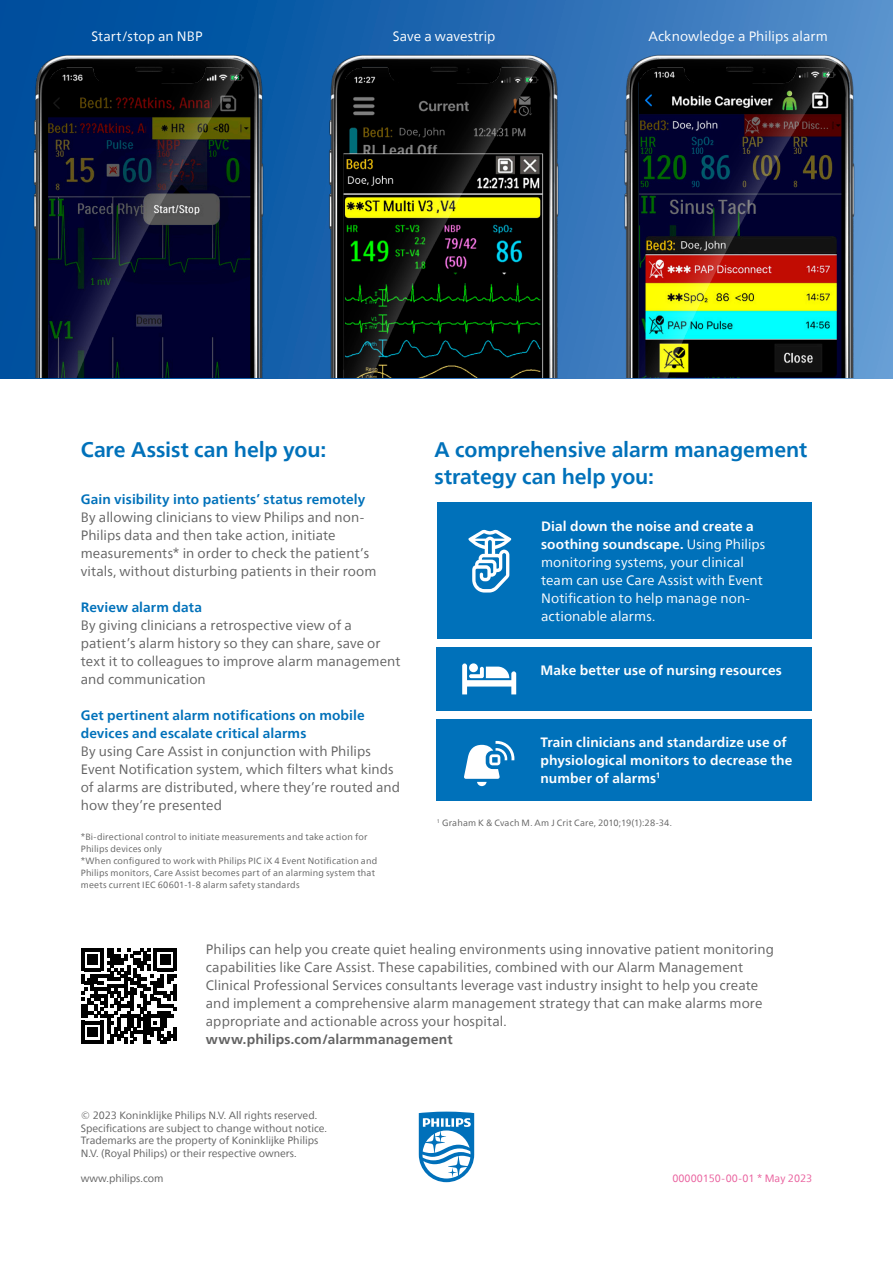
<style>
.page{position:relative;width:893px;height:1263px;background:#fff}
.page>*{position:absolute;margin:0;border:0;box-sizing:border-box;transform-origin:0 0}
.t1{font:700 21px/27px "Neue Frutiger World";letter-spacing:-.005em;color:#0071ba}
.t2{font:13.5px/18px "Neue Frutiger World";letter-spacing:.005em;color:#626262}
.t3{font:13.5px/18px "Neue Frutiger World";letter-spacing:.005em;color:#fff}
.t4{font:700 13.5px/18px "Neue Frutiger World";letter-spacing:.01em;color:#0071ba}
.t5{font:700 13.5px/18px "Neue Frutiger World";letter-spacing:.01em;color:#fff}
.t6{font:700 13.5px "Neue Frutiger World";letter-spacing:.01em;color:#626262}
.t7{font:10.5px/12.6px "Neue Frutiger World";color:#626262}
.t8{font:10.5px "Neue Frutiger World";color:#e95e9c}
.t9{font:9px/12px "Neue Frutiger World";letter-spacing:.02em;color:#626262}
.s1{font-weight:700}
</style>
<div class="page">
<svg style="left:419px;top:1111px;width:55px;height:71px"></svg>
<div style="left:0;top:0;width:893px;height:378px;background:linear-gradient(to right,#004697,#548dcb)"></div>
<img style="left:0;top:55px;width:340px;height:323px">
<img style="left:216px;top:54px;width:296px;height:323px">
<img style="left:512px;top:54px;width:381px;height:323px">
<svg style="left:81px;top:948px;width:96px;height:96px"></svg>
<hr style="left:174px;top:1027px;width:3px;height:14px;background:#000">
<div style="left:437px;top:503px;width:144px;height:136px;background:#0071ba"></div>
<div style="left:531px;top:503px;width:281px;height:136px;background:#0071ba"></div>
<svg style="left:468px;top:530px;width:43px;height:62px"></svg>
<div style="left:436px;top:648px;width:376px;height:63px;background:#0071ba"></div>
<svg style="left:462px;top:663px;width:54px;height:31px"></svg>
<div style="left:436px;top:720px;width:375px;height:81px;background:#0071ba"></div>
<svg style="left:464px;top:741px;width:50px;height:45px"></svg>
<p class="t3" style="left:91px;top:28px;width:113px">Start/stop an NBP</p>
<p class="t3" style="left:393px;top:28px;width:104px">Save a wavestrip</p>
<p class="t3" style="left:648px;top:28px;width:181px">Acknowledge a Philips alarm</p>
<h1 class="t1" style="left:81px;top:436px;width:247px">Care Assist can help you:</h1>
<p class="t4" style="left:81px;top:490px;width:286px">Gain visibility into patients’ status remotely</p>
<p class="t2" style="left:81px;top:508px;width:297px">By allowing clinicians to view Philips and non-Philips data and then take action, initiate measurements* in order to check the patient’s vitals, without disturbing patients in their room</p>
<p class="t4" style="left:81px;top:598px;width:123px">Review alarm data</p>
<p class="t2" style="left:81px;top:616px;width:321px">By giving clinicians a retrospective view of a patient’s alarm history so they can share, save or text it to colleagues to improve alarm management and communication</p>
<p class="t4" style="left:81px;top:706px;width:285px">Get pertinent alarm notifications on mobile devices and escalate critical alarms</p>
<p class="t2" style="left:81px;top:742px;width:321px">By using Care Assist in conjunction with Philips Event Notification system, which filters what kinds of alarms are distributed, where they’re routed and how they’re presented</p>
<p class="t9" style="left:81px;top:831px;width:298px">*Bi-directional control to initiate measurements and take action for Philips devices only<br>*When configured to work with Philips PIC iX 4 Event Notification and Philips monitors, Care Assist becomes part of an alarming system that meets current IEC 60601-1-8 alarm safety standards</p>
<h1 class="t1" style="left:435px;top:436px;width:374px">A comprehensive alarm management strategy can help you:</h1>
<p class="t3" style="left:541px;top:517px;width:226px"><span class="s1">Dial down the noise and create a soothing soundscape.</span> Using Philips monitoring systems, your clinical team can use Care Assist with Event<br>Notification to help manage non&shy;actionable alarms.</p>
<p class="t5" style="left:540px;top:661px;width:243px">Make better use of nursing resources</p>
<p class="t5" style="left:540px;top:733px;width:254px">Train clinicians and standardize use of physiological monitors to decrease the number of alarms<sup>1</sup></p>
<p class="t9" style="left:437px;top:817px;width:236px"><sup>1</sup> Graham K &amp; Cvach M. Am J Crit Care, 2010;19(1):28-34.</p>
<p class="t2" style="left:206px;top:940px;width:570px">Philips can help you create quiet healing environments using innovative patient monitoring capabilities like Care Assist. These capabilities, combined with our Alarm Management Clinical Professional Services consultants leverage vast industry insight to help you create and implement a comprehensive alarm management strategy that can make alarms more appropriate and actionable across your hospital.</p>
<p class="t6" style="left:206px;top:1027px;width:248px">www.philips.com/alarmmanagement</p>
<p class="t7" style="left:81px;top:1109px;width:248px">© 2023 Koninklijke Philips N.V. All rights reserved.<br>Specifications are subject to change without notice.<br>Trademarks are the property of Koninklijke Philips N.V. (Royal Philips) or their respective owners.</p>
<p class="t7" style="left:81px;top:1172px;width:84px">www.philips.com</p>
<p class="t8" style="left:672px;top:1170px;width:141px">00000150-00-01 * May 2023</p>
</div>
